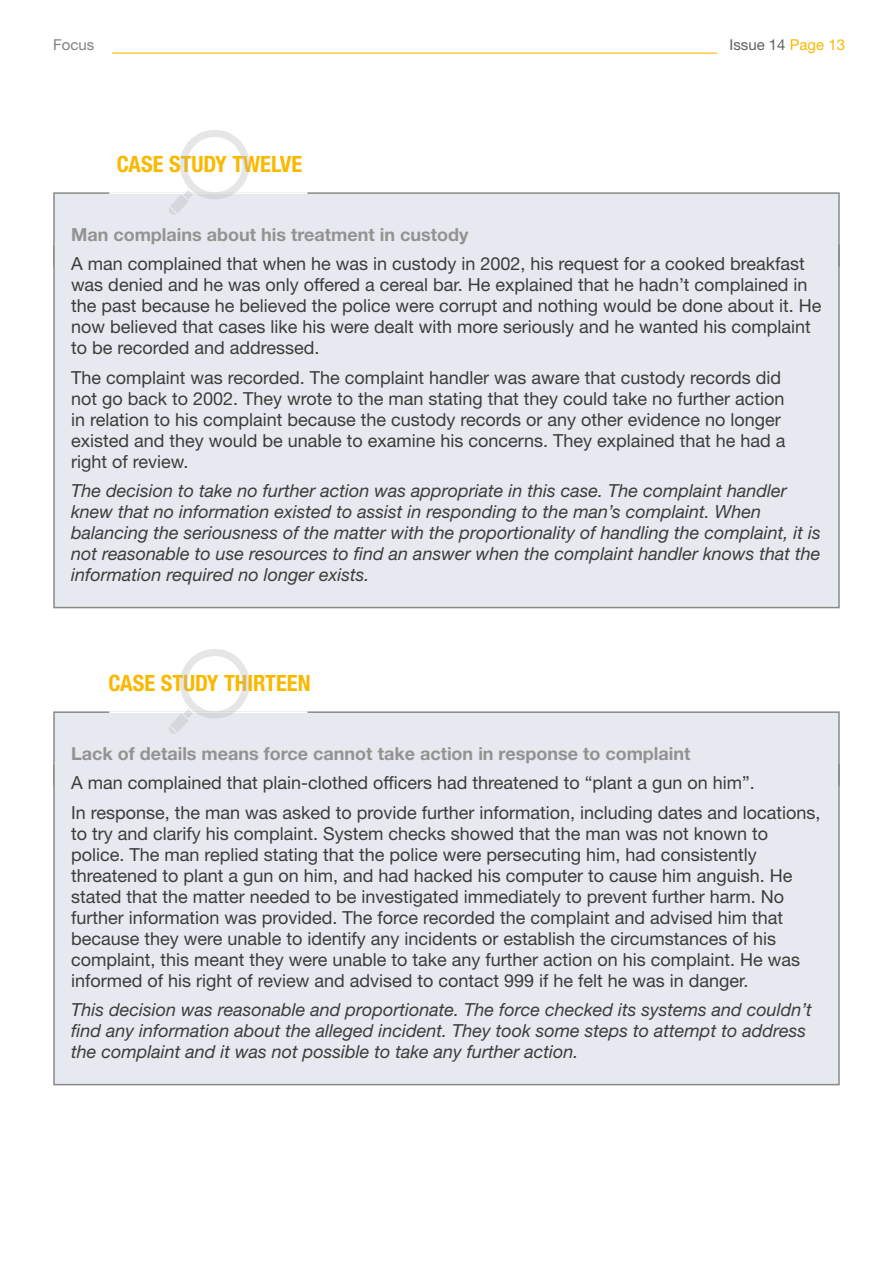
<style>
.page{position:relative;width:893px;height:1263px;background:#fff}
.page>*{position:absolute;margin:0;border:0;box-sizing:border-box;transform-origin:0 0}
.t1{font:700 condensed 22.5px "Helvetica Neue LT Std";color:#fbb800}
.t2{font:18px/21px "Helvetica Neue LT Std";color:#3c3c3b}
.t3{font:italic 18px/21px "Helvetica Neue LT Std";color:#3c3c3b}
.t4{font:700 18px "Helvetica Neue LT Std";color:#929391}
.t5{font:15px "Helvetica Neue LT Std";color:#60625f}
.t6{font:15px "Helvetica Neue LT Std";color:#83827f}
.s1{color:#fbb800}
</style>
<div class="page">
<hr style="left:112px;top:53px;width:605px;height:1px;background:#fbb800">
<div style="left:55px;top:194px;width:783px;height:73px;background:#e7e9f0"></div>
<div style="left:53px;top:192px;width:787px;height:76px;border:2px solid #878987"></div>
<hr style="left:109px;top:192px;width:198px;height:2px;background:#fff">
<div style="left:55px;top:244px;width:783px;height:363px;background:#e7e9f0"></div>
<div style="left:53px;top:244px;width:787px;height:364px;border:2px solid #878987"></div>
<div style="left:55px;top:713px;width:783px;height:73px;background:#e7e9f0"></div>
<div style="left:53px;top:711px;width:787px;height:76px;border:2px solid #878987"></div>
<hr style="left:109px;top:711px;width:198px;height:2px;background:#fff">
<div style="left:55px;top:763px;width:783px;height:321px;background:#e7e9f0"></div>
<div style="left:53px;top:763px;width:787px;height:322px;border:2px solid #878987"></div>
<svg style="left:168px;top:130px;width:85px;height:85px"></svg>
<svg style="left:168px;top:649px;width:85px;height:85px"></svg>
<p class="t6" style="left:53px;top:36px;width:43px">Focus</p>
<p class="t5" style="left:729px;top:36px;width:117px">Issue 14 <span class="s1">Page 13</span></p>
<p class="t1" style="left:117px;top:151px;width:187px">CASE STUDY TWELVE</p>
<p class="t4" style="left:71px;top:223px;width:399px">Man complains about his treatment in custody</p>
<p class="t2" style="left:71px;top:253px;width:752px">A man complained that when he was in custody in 2002, his request for a cooked breakfast was denied and he was only offered a cereal bar. He explained that he hadn’t complained in the past because he believed the police were corrupt and nothing would be done about it. He now believed that cases like his were dealt with more seriously and he wanted his complaint to be recorded and addressed.</p>
<p class="t2" style="left:71px;top:366px;width:716px">The complaint was recorded. The complaint handler was aware that custody records did not go back to 2002. They wrote to the man stating that they could take no further action in relation to his complaint because the custody records or any other evidence no longer existed and they would be unable to examine his concerns. They explained that he had a right of review.</p>
<p class="t3" style="left:71px;top:480px;width:751px">The decision to take no further action was appropriate in this case. The complaint handler knew that no information existed to assist in responding to the man’s complaint. When balancing the seriousness of the matter with the proportionality of handling the complaint, it is not reasonable to use resources to find an answer when the complaint handler knows that the information required no longer exists.</p>
<p class="t1" style="left:109px;top:670px;width:204px">CASE STUDY THIRTEEN</p>
<p class="t4" style="left:71px;top:742px;width:621px">Lack of details means force cannot take action in response to complaint</p>
<p class="t2" style="left:71px;top:768px;width:751px;line-height:29.5px">A man complained that plain-clothed officers had threatened to “plant a gun on him”.<br>In response, the man was asked to provide further information, including dates and locations,</p>
<p class="t2" style="left:71px;top:822px;width:731px">to try and clarify his complaint. System checks showed that the man was not known to police. The man replied stating that the police were persecuting him, had consistently threatened to plant a gun on him, and had hacked his computer to cause him anguish. He stated that the matter needed to be investigated immediately to prevent further harm. No further information was provided. The force recorded the complaint and advised him that because they were unable to identify any incidents or establish the circumstances of his complaint, this meant they were unable to take any further action on his complaint. He was informed of his right of review and advised to contact 999 if he felt he was in danger.</p>
<p class="t3" style="left:71px;top:999px;width:742px">This decision was reasonable and proportionate. The force checked its systems and couldn’t find any information about the alleged incident. They took some steps to attempt to address the complaint and it was not possible to take any further action.</p>
</div>
